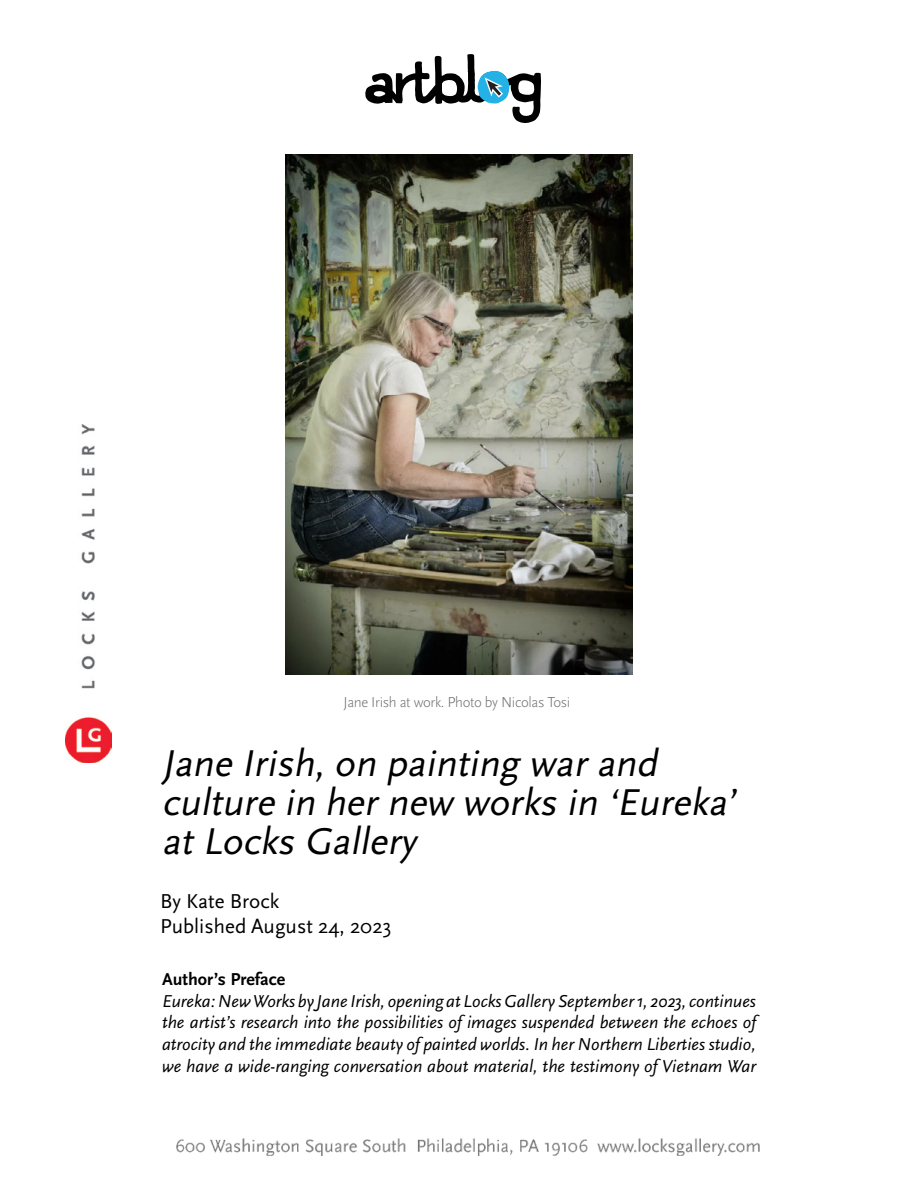
<style>
.page{position:relative;width:918px;height:1188px;background:#fff}
.page>*{position:absolute;margin:0;border:0;box-sizing:border-box;transform-origin:0 0}
.t1{font:italic 39px/39px "Scala Sans Pro";color:#000}
.t2{font:21px/25.2px "Scala Sans Pro";color:#000}
.t3{font:italic 18px/21.6px "Scala Sans Pro";color:#000;text-align:justify}
.t4{font:700 18px "Scala Sans Pro";color:#000}
.t5{font:300 15px "Scala Sans Pro";letter-spacing:-.025em;color:#696a6d}
</style>
<div class="page">
<img style="left:65px;top:424px;width:46px;height:338px">
<svg style="left:365px;top:54px;width:176px;height:69px"></svg>
<img style="left:286px;top:154px;width:346px;height:520px">
<img style="left:176px;top:1138px;width:584px;height:17px">
<p class="t5" style="left:343px;top:693px;width:228px">Jane Irish at work. Photo by Nicolas Tosi</p>
<h1 class="t1" style="left:162px;top:744px;width:583px">Jane Irish,on painting warand culture in hernew works in ‘Eureka’ atLocks Gallery</h1>
<p class="t2" style="left:160px;top:889px;width:233px">By Kate Brock<br>Published August 24, 2023</p>
<p class="t4" style="left:162px;top:969px;width:125px">Author’s Preface</p>
<p class="t3" style="left:162px;top:990px;width:596px">Eureka: New Works by Jane Irish, opening at Locks Gallery September 1, 2023, continues the artist’s research into the possibilities of images suspended between the echoes of atrocity and the immediate beauty of painted worlds. In her Northern Liberties studio, we have a wide-ranging conversation about material, the testimony of Vietnam War</p>
</div>
